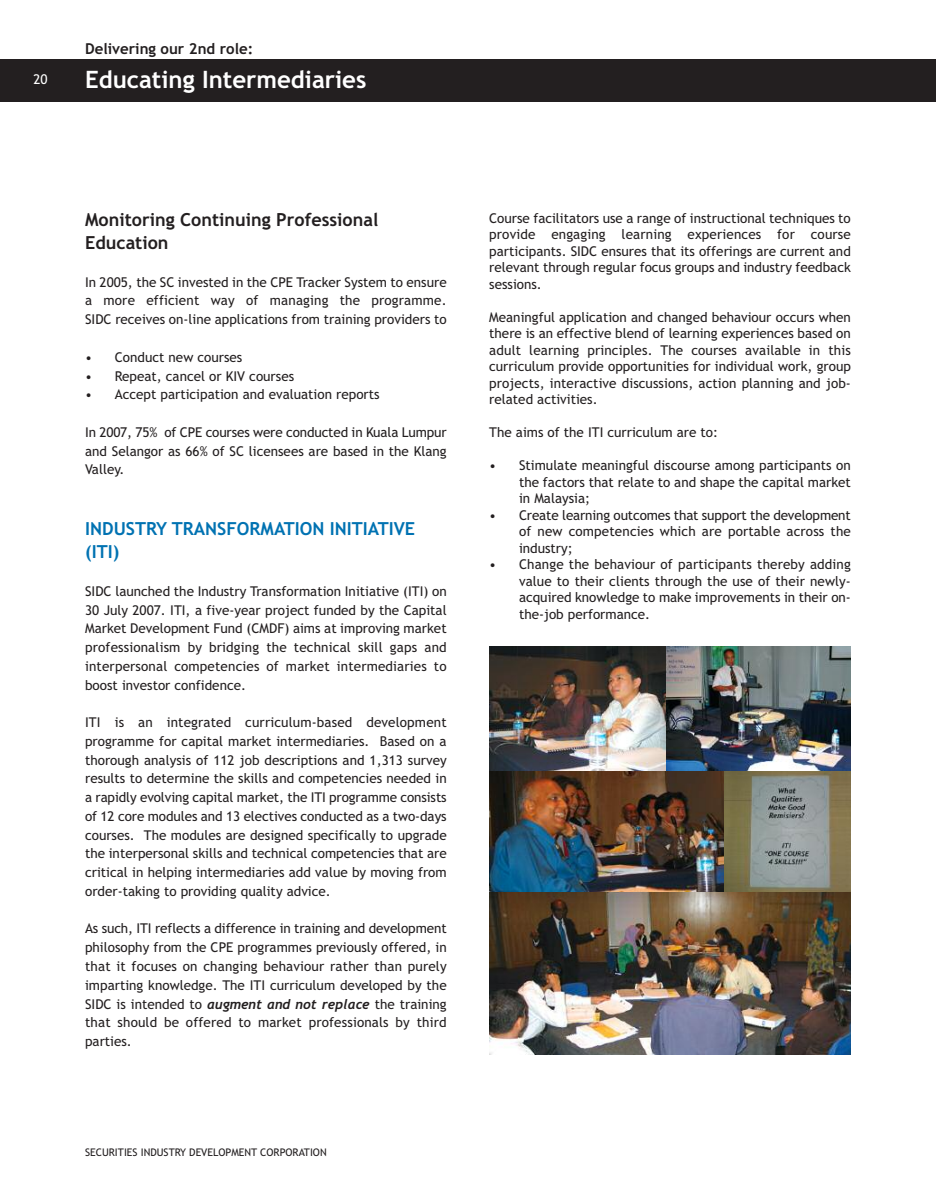
<style>
.page{position:relative;width:936px;height:1191px;background:#fff}
.page>*{position:absolute;margin:0;border:0;box-sizing:border-box;transform-origin:0 0}
.t1{font:24px "Trebuchet MS Bold OTF";color:#fff}
.t2{font:18px/23.2px "Trebuchet MS Bold OTF";color:#231f20}
.t3{font:18px/23.2px "Trebuchet MS Bold OTF";color:#0072b2}
.t4{font:15px "Trebuchet MS Bold OTF";color:#231f20}
.t5{font:13.5px/18.8px "Trebuchet MS";color:#231f20;text-align:justify}
.t6{font:13.5px "Trebuchet MS";color:#fff}
.t7{font:10.5px "Trebuchet MS";color:#231f20}
.s1{font-family:"Trebuchet";font-weight:700;font-style:italic}
</style>
<div class="page">
<div style="left:0;top:60px;width:935px;height:42px;background:#231f20"></div>
<img style="left:489px;top:646px;width:361px;height:408px">
<p class="t4" style="left:85px;top:40px;width:170px">Delivering our 2nd role:</p>
<p class="t6" style="left:33px;top:72px;width:16px">20</p>
<h1 class="t1" style="left:85px;top:66px;width:283px">Educating Intermediaries</h1>
<h2 class="t2" style="left:85px;top:208px;width:295px">Monitoring Continuing Professional<br>Education</h2>
<p class="t5" style="left:85px;top:273px;width:363px">In 2005, the SC invested in the CPE Tracker System to ensure a more efficient way of managing the programme.<br>SIDC receives on-line applications from training providers to</p>
<p class="t5" style="left:85px;top:348px;width:159px">• Conduct new courses</p>
<p class="t5" style="left:85px;top:366px;width:210px">• Repeat, cancel or KIV courses</p>
<p class="t5" style="left:85px;top:385px;width:296px">• Accept participation and evaluation reports</p>
<p class="t5" style="left:85px;top:423px;width:363px">In 2007, 75% of CPE courses were conducted in Kuala Lumpur and Selangor as 66% of SC licensees are based in the Klang Valley.</p>
<h2 class="t3" style="left:85px;top:517px;width:331px">INDUSTRY TRANSFORMATION INITIATIVE (ITI)</h2>
<p class="t5" style="left:85px;top:582px;width:363px">SIDC launched the Industry Transformation Initiative (ITI) on 30 July 2007. ITI, a five-year project funded by the Capital Market Development Fund (CMDF) aims at improving market professionalism by bridging the technical skill gaps and interpersonal competencies of market intermediaries to boost investor confidence.</p>
<p class="t5" style="left:85px;top:713px;width:363px">ITI is an integrated curriculum-based development programme for capital market intermediaries. Based on a thorough analysis of 112 job descriptions and 1,313 survey results to determine the skills and competencies needed in a rapidly evolving capital market, the ITI programme consists of 12 core modules and 13 electives conducted as a two-days courses. The modules are designed specifically to upgrade the interpersonal skills and technical competencies that are critical in helping intermediaries add value by moving from order-taking to providing quality advice.</p>
<p class="t5" style="left:85px;top:919px;width:363px">As such, ITI reflects a difference in training and development philosophy from the CPE programmes previously offered, in that it focuses on changing behaviour rather than purely imparting knowledge. The ITI curriculum developed by the SIDC is intended to <span class="s1">augment and not replace</span> the training that should be offered to market professionals by third parties.</p>
<p class="t7" style="left:85px;top:1146px;width:243px">SECURITIES INDUSTRY DEVELOPMENT CORPORATION</p>
<p class="t5" style="left:489px;top:210px;width:363px;line-height:16.5px">Course facilitators use a range of instructional techniques to provide engaging learning experiences for course participants. SIDC ensures that its offerings are current and relevant through regular focus groups and industry feedback sessions.</p>
<p class="t5" style="left:489px;top:309px;width:363px;line-height:16.5px">Meaningful application and changed behaviour occurs when there is an effective blend of learning experiences based on adult learning principles. The courses available in this curriculum provide opportunities for individual work, group projects, interactive discussions, action planning and job&shy;related activities.</p>
<p class="t5" style="left:489px;top:423px;width:230px">The aims of the ITI curriculum are to:</p>
<p class="t5" style="left:519px;top:457px;width:333px;line-height:16.5px;text-indent:-30px">• Stimulate meaningful discourse among participants on the factors that relate to and shape the capital market in Malaysia;</p>
<p class="t5" style="left:519px;top:507px;width:333px;line-height:16.5px;text-indent:-30px">• Create learning outcomes that support the development of new competencies which are portable across the industry;</p>
<p class="t5" style="left:519px;top:556px;width:333px;line-height:16.5px;text-indent:-30px">• Change the behaviour of participants thereby adding value to their clients through the use of their newly&shy;acquired knowledge to make improvements in their on&shy;the-job performance.</p>
</div>
